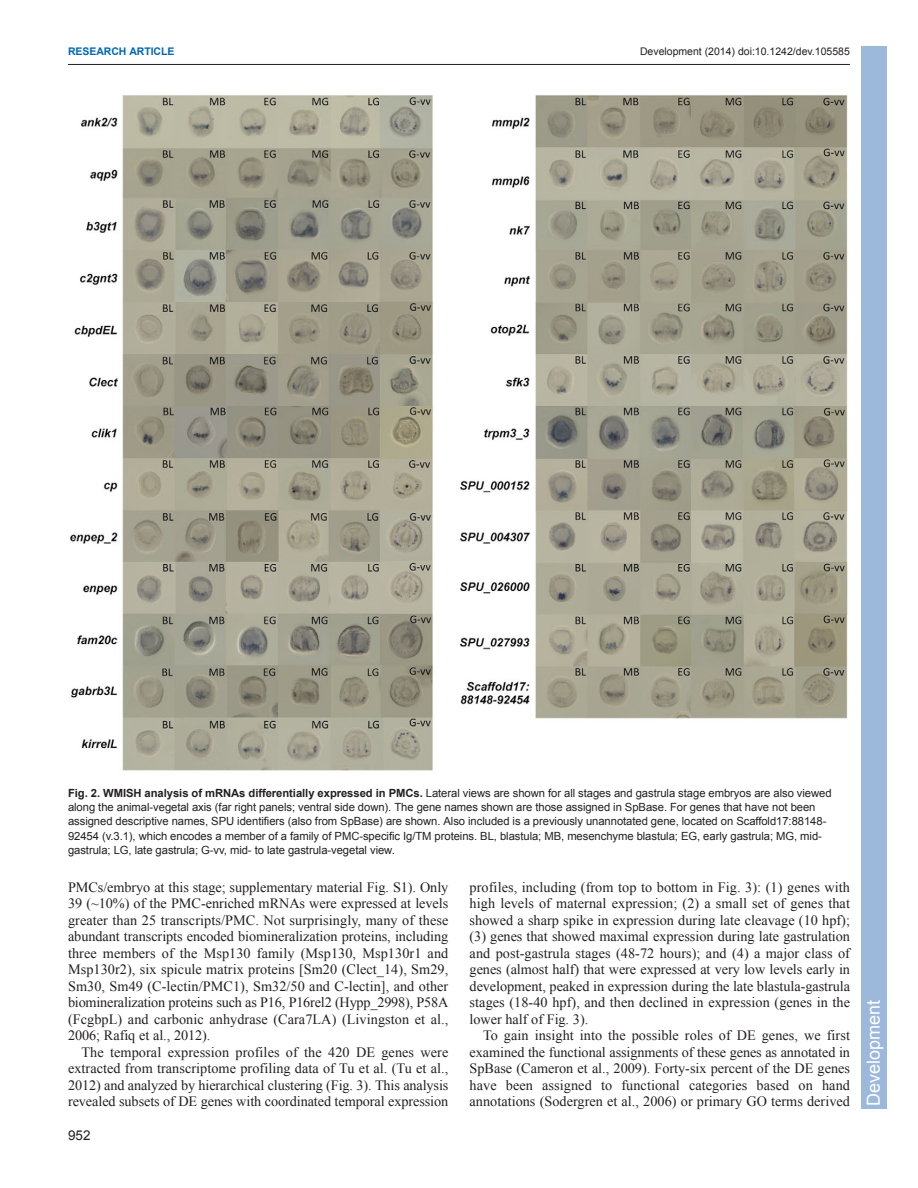
<style>
.page{position:relative;width:918px;height:1188px;background:#fff}
.page>*{position:absolute;margin:0;border:0;box-sizing:border-box;transform-origin:0 0}
.t1{font:18px "Arial";color:#fff}
.t2{font:14.25px/16.5px "Times New Roman";color:#231f20;text-align:justify}
.t3{font:13.5px "Arial";color:#231f20}
.t4{font:11.25px/14.2px "Arial";letter-spacing:-.005em;color:#231f20}
.t5{font:10.5px "Arial";color:#231f20}
.t6{font:700 10.5px "Arial";letter-spacing:-.005em;color:#0166b3}
.s1{font-weight:700}
</style>
<div class="page">
<hr style="left:68px;top:64px;width:782px;height:1px;background:#231f20">
<img style="left:70px;top:94px;width:778px;height:677px">
<div style="left:861px;top:46px;width:25px;height:1063px;background:#9cb9db"></div>
<p class="t6" style="left:68px;top:45px;width:108px">RESEARCH ARTICLE</p>
<p class="t5" style="left:640px;top:45px;width:211px">Development (2014) doi:10.1242/dev.105585</p>
<p class="t4" style="left:68px;top:786px;width:765px"><span class="s1">Fig. 2. WMISH analysis of mRNAs differentially expressed in PMCs.</span> Lateral views are shown for all stages and gastrula stage embryos are also viewed along the animal-vegetal axis (far right panels; ventral side down). The gene names shown are those assigned in SpBase. For genes that have not been assigned descriptive names, SPU identifiers (also from SpBase) are shown. Also included is a previously unannotated gene, located on Scaffold17:88148- 92454 (v.3.1), which encodes a member of a family of PMC-specific Ig/TM proteins. BL, blastula; MB, mesenchyme blastula; EG, early gastrula; MG, mid&shy;gastrula; LG, late gastrula; G-vv, mid- to late gastrula-vegetal view.</p>
<p class="t2" style="left:68px;top:879px;width:382px">PMCs/embryo at this stage; supplementary material Fig. S1). Only 39 (~10%) of the PMC-enriched mRNAs were expressed at levels greater than 25 transcripts/PMC. Not surprisingly, many of these abundant transcripts encoded biomineralization proteins, including three members of the Msp130 family (Msp130, Msp130r1 and Msp130r2), six spicule matrix proteins [Sm20 (Clect_14), Sm29, Sm30, Sm49 (C-lectin/PMC1), Sm32/50 and C-lectin], and other biomineralization proteins such as P16, P16rel2 (Hypp_2998), P58A (FcgbpL) and carbonic anhydrase (Cara7LA) (Livingston et al., 2006; Rafiq et al., 2012).</p>
<p class="t2" style="left:68px;top:1044px;width:382px;text-indent:13px">The temporal expression profiles of the 420 DE genes were extracted from transcriptome profiling data of Tu et al. (Tu et al., 2012) and analyzed by hierarchical clustering (Fig. 3). This analysis revealed subsets of DE genes with coordinated temporal expression</p>
<p class="t3" style="left:68px;top:1128px;width:24px">952</p>
<p class="t2" style="left:470px;top:879px;width:382px">profiles, including (from top to bottom in Fig. 3): (1) genes with high levels of maternal expression; (2) a small set of genes that showed a sharp spike in expression during late cleavage (10 hpf); (3) genes that showed maximal expression during late gastrulation and post-gastrula stages (48-72 hours); and (4) a major class of genes (almost half) that were expressed at very low levels early in development, peaked in expression during the late blastula-gastrula stages (18-40 hpf), and then declined in expression (genes in the lower half of Fig. 3).</p>
<p class="t2" style="left:470px;top:1027px;width:382px;text-indent:13px">To gain insight into the possible roles of DE genes, we first examined the functional assignments of these genes as annotated in SpBase (Cameron et al., 2009). Forty-six percent of the DE genes have been assigned to functional categories based on hand annotations (Sodergren et al., 2006) or primary GO terms derived</p>
<p class="t1" style="left:862px;top:1106px;width:108px;rotate:-90deg">Development</p>
</div>
